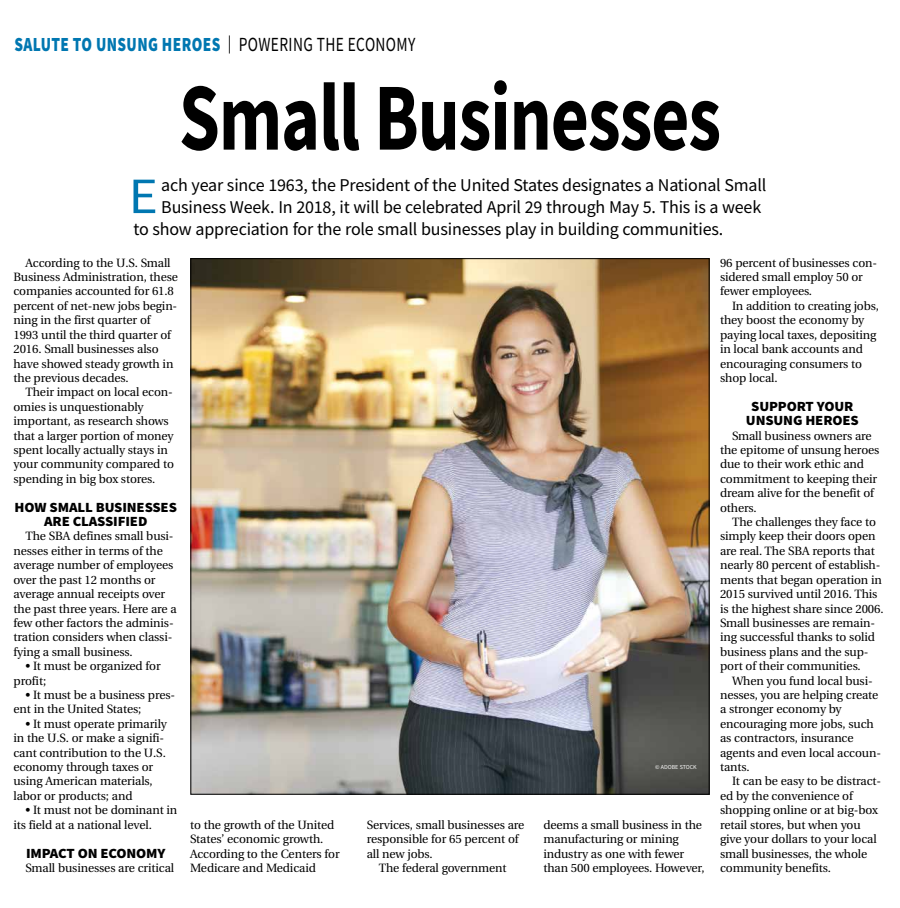
<style>
.page{position:relative;width:900px;height:908px;background:#fff}
.page>*{position:absolute;margin:0;border:0;box-sizing:border-box;transform-origin:0 0}
.t1{font:700 96px "Source Sans Pro";letter-spacing:-.015em;color:#000;scale:.77 1}
.t2{font:50.9px "Source Sans Pro";color:#0077b1;scale:1.1 1}
.t3{font:900 20px "Source Sans Pro";letter-spacing:.025em;color:#0077b1;scale:.77 1}
.t4{font:18px "Source Sans Pro";letter-spacing:-.01em;color:#000}
.t5{font:900 14px/14.4px "Source Sans Pro";letter-spacing:-.01em;color:#000;text-align:center;scale:1.05 1}
.t6{font:12px/14.4px "Utopia";letter-spacing:-.01em;color:#000}
.t7{font:6px "Source Sans Pro";color:#fff}
.s1{font-weight:400;font-size:18px;color:#000}
.s2{font-weight:400;color:#000}
</style>
<div class="page">
<img style="left:193px;top:260px;width:514px;height:532px">
<h3 class="t3" style="left:14px;top:31px;width:522px">SALUTE TO UNSUNG HEROES <span class="s1">|</span> <span class="s2">POWERING THE ECONOMY</span></h3>
<h1 class="t1" style="left:179px;top:53px;width:706px">Small Businesses</h1>
<h2 class="t2" style="left:128px;top:164px;width:28px">E</h2>
<h3 class="t4" style="left:161px;top:174px;width:607px">ach year since 1963, the President of the United States designates a National Small</h3>
<h3 class="t4" style="left:161px;top:195px;width:601px">Business Week. In 2018, it will be celebrated April 29 through May 5. This is a week</h3>
<h3 class="t4" style="left:134px;top:217px;width:591px">to show appreciation for the role small businesses play in building communities.</h3>
<p class="t6" style="left:14px;top:255px;width:166px;text-indent:12px">According to the U.S. Small<br>Business Administration, these companies accounted for 61.8 percent of net-new jobs begin&shy;ning in the first quarter of<br>1993 until the third quarter of<br>2016. Small businesses also have showed steady growth in the previous decades.</p>
<p class="t6" style="left:14px;top:385px;width:162px;text-indent:12px">Their impact on local econ&shy;omies is unquestionably important, as research shows that a larger portion of money spent locally actually stays in your community compared to spending in big box stores.</p>
<p class="t5" style="left:15px;top:499px;width:156px">HOW SMALL BUSINESSES<br>ARE CLASSIFIED</p>
<p class="t6" style="left:14px;top:529px;width:165px;text-indent:12px">The SBA defines small busi&shy;nesses either in terms of the average number of employees over the past 12 months or average annual receipts over the past three years. Here are a few other factors the adminis&shy;tration considers when classi&shy;fying a small business.</p>
<p class="t6" style="left:14px;top:659px;width:149px;text-indent:12px">• It must be organized for profit;</p>
<p class="t6" style="left:14px;top:687px;width:163px;text-indent:12px">• It must be a business pres&shy;ent in the United States;</p>
<p class="t6" style="left:14px;top:716px;width:155px;text-indent:12px">• It must operate primarily in the U.S. or make a signifi&shy;cant contribution to the U.S. economy through taxes or using American materials, labor or products; and</p>
<p class="t6" style="left:14px;top:803px;width:165px;text-indent:12px">• It must not be dominant in its field at a national level.</p>
<p class="t5" style="left:26px;top:845px;width:134px">IMPACT ON ECONOMY</p>
<p class="t6" style="left:26px;top:860px;width:150px">Small businesses are critical</p>
<p class="t6" style="left:190px;top:817px;width:151px">to the growth of the United<br>States’ economic growth.<br>According to the Centers for<br>Medicare and Medicaid</p>
<p class="t6" style="left:367px;top:817px;width:159px">Services, small businesses are responsible for 65 percent of all new jobs.</p>
<p class="t6" style="left:379px;top:860px;width:129px">The federal government</p>
<p class="t7" style="left:655px;top:763px;width:43px">© ADOBE STOCK</p>
<p class="t6" style="left:543px;top:817px;width:163px">deems a small business in the manufacturing or mining industry as one with fewer than 500 employees. However,</p>
<p class="t6" style="left:720px;top:255px;width:159px">96 percent of businesses con&shy;sidered small employ 50 or fewer employees.</p>
<p class="t6" style="left:720px;top:299px;width:160px;text-indent:12px">In addition to creating jobs, they boost the economy by paying local taxes, depositing in local bank accounts and encouraging consumers to shop local.</p>
<p class="t5" style="left:746px;top:398px;width:109px">SUPPORT YOUR<br>UNSUNG HEROES</p>
<p class="t6" style="left:720px;top:428px;width:161px;text-indent:12px">Small business owners are the epitome of unsung heroes due to their work ethic and commitment to keeping their dream alive for the benefit of others.</p>
<p class="t6" style="left:720px;top:515px;width:165px;text-indent:12px">The challenges they face to simply keep their doors open are real. The SBA reports that nearly 80 percent of establish&shy;ments that began operation in<br>2015 survived until 2016. This is the highest share since 2006.<br>Small businesses are remain&shy;ing successful thanks to solid business plans and the sup&shy;port of their communities.</p>
<p class="t6" style="left:720px;top:673px;width:162px;text-indent:12px">When you fund local busi&shy;nesses, you are helping create a stronger economy by encouraging more jobs, such as contractors, insurance agents and even local accoun&shy;tants.</p>
<p class="t6" style="left:720px;top:774px;width:163px;text-indent:12px">It can be easy to be distract&shy;ed by the convenience of shopping online or at big-box retail stores, but when you give your dollars to your local small businesses, the whole community benefits.</p>
</div>
